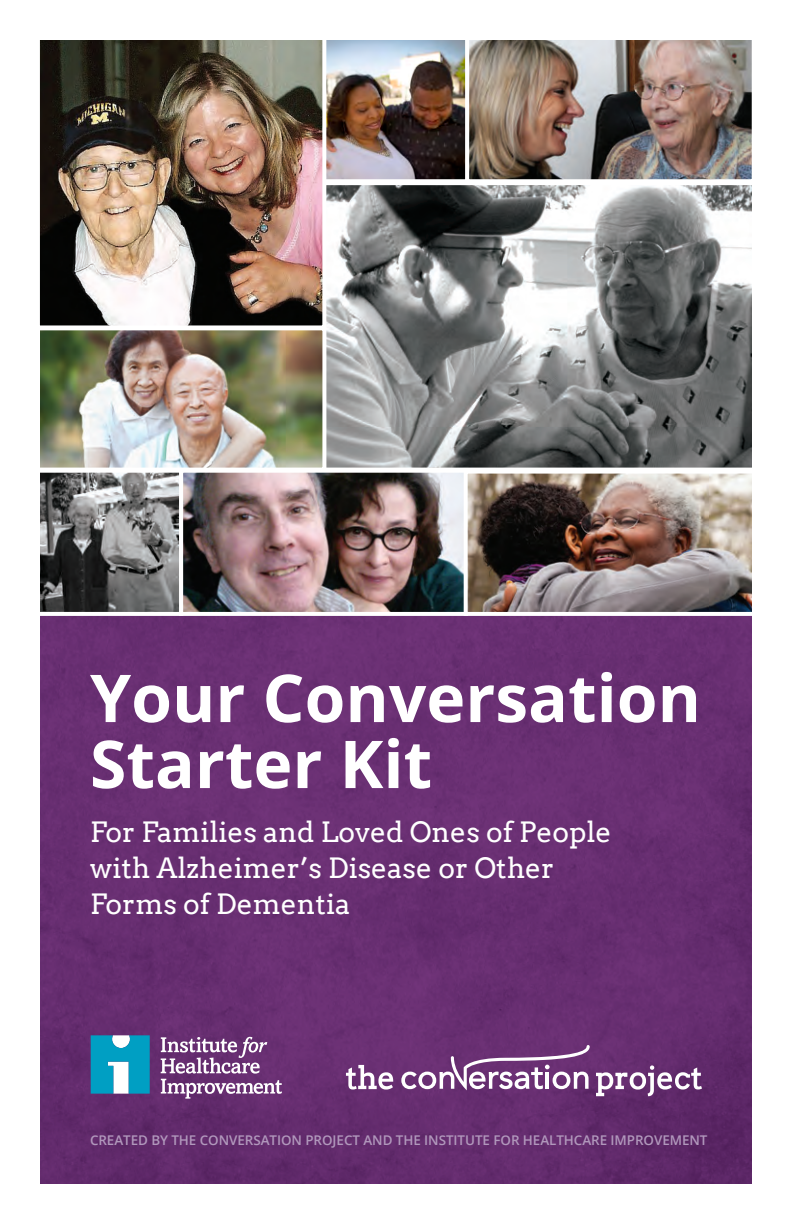
<style>
.page{position:relative;width:792px;height:1224px;background:#fff}
.page>*{position:absolute;margin:0;border:0;box-sizing:border-box;transform-origin:0 0}
.Cover_Title{font:700 66px/66px "Open Sans";color:#fff}
.Cover_Title-2{font:28px/36px "Arvo";color:#fff}
.Cover_Note{font:600 13.4px "Open Sans";letter-spacing:-.005em;color:#b198bc}
</style>
<div class="page">
<div style="left:36px;top:602px;width:720px;height:586px;background:#682e71;border:4px solid #fff"></div>
<svg style="left:401px;top:1045px;width:189px;height:45px"></svg>
<svg style="left:346px;top:1065px;width:47px;height:25px"></svg>
<svg style="left:596px;top:1065px;width:106px;height:31px"></svg>
<svg style="left:161px;top:1037px;width:121px;height:62px"></svg>
<svg style="left:91px;top:1035px;width:59px;height:59px;background:#34aecc"></svg>
<img style="left:470px;top:41px;width:281px;height:137px">
<div style="left:465px;top:36px;width:291px;height:147px;border:4px solid #fff"></div>
<img style="left:327px;top:41px;width:137px;height:137px">
<div style="left:322px;top:36px;width:147px;height:147px;border:4px solid #fff"></div>
<img style="left:41px;top:474px;width:137px;height:137px">
<div style="left:36px;top:469px;width:147px;height:147px;border:4px solid #fff"></div>
<img style="left:327px;top:186px;width:424px;height:281px">
<div style="left:322px;top:181px;width:434px;height:291px;border:4px solid #fff"></div>
<img style="left:41px;top:331px;width:280px;height:136px">
<div style="left:36px;top:326px;width:290px;height:146px;border:4px solid #fff"></div>
<img style="left:184px;top:474px;width:279px;height:137px">
<div style="left:179px;top:469px;width:289px;height:147px;border:4px solid #fff"></div>
<img style="left:41px;top:41px;width:280px;height:283px">
<div style="left:36px;top:36px;width:290px;height:293px;border:4px solid #fff"></div>
<img style="left:469px;top:475px;width:282px;height:136px">
<div style="left:464px;top:470px;width:292px;height:146px;border:4px solid #fff"></div>
<p class="Cover_Title" style="left:90px;top:663px;width:612px">Your Conversation<br>Starter Kit</p>
<p class="Cover_Title-2" style="left:90px;top:814px;width:523px">For Families and Loved Ones of People with Alzheimer’s Disease or Other<br>Forms of Dementia</p>
<p class="Cover_Note" style="left:90px;top:1130px;width:619px">CREATED BY THE CONVERSATION PROJECT AND THE INSTITUTE FOR HEALTHCARE IMPROVEMENT</p>
</div>
